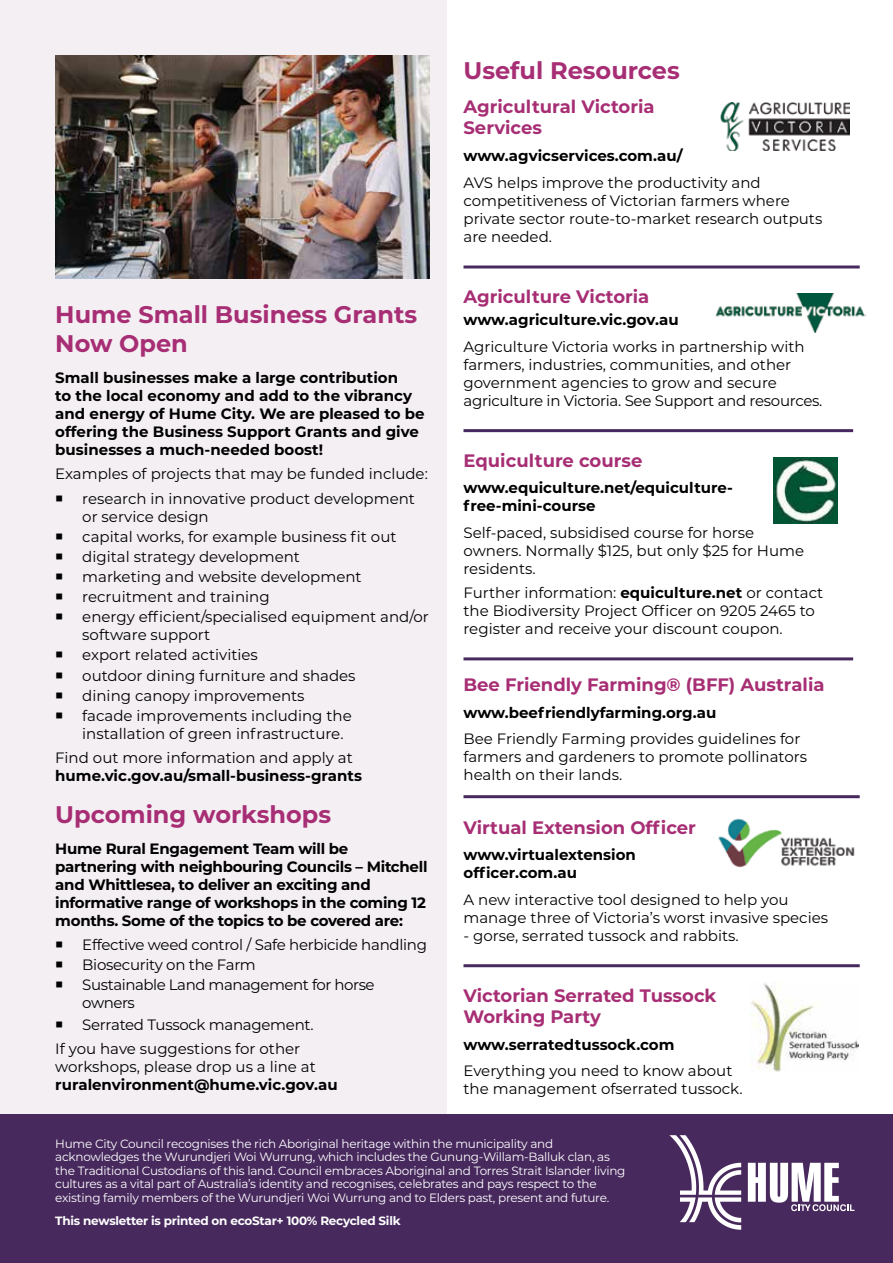
<style>
.page{position:relative;width:893px;height:1263px;background:#fff}
.page>*{position:absolute;margin:0;border:0;box-sizing:border-box;transform-origin:0 0}
.t1{font:700 24px/28.8px "Montserrat";color:#a72e74}
.t2{font:700 18px/21.6px "Montserrat";color:#a72e74}
.t3{font:15px/18px "Montserrat";color:#000}
.t4{font:700 15px/18px "Montserrat";color:#000}
.t5{font:700 15px/18px "Montserrat";letter-spacing:-.02em;color:#000}
.t6{font:15px/20.1px "Montserrat";letter-spacing:-.02em;color:#000}
.t7{font:12px/13.5px "Montserrat";letter-spacing:-.02em;color:#fff}
.t8{font:700 12px "Montserrat";letter-spacing:-.02em;color:#fff}
.s1{font-weight:700}
</style>
<div class="page">
<div style="left:0;top:0;width:446px;height:1114px;background:#f4eff3"></div>
<div style="left:0;top:1114px;width:893px;height:149px;background:#47295d"></div>
<svg style="left:748px;top:1163px;width:106px;height:48px"></svg>
<svg style="left:669px;top:1135px;width:72px;height:95px"></svg>
<hr style="left:463px;top:265px;width:397px;height:3px;background:#47295d">
<hr style="left:463px;top:429px;width:390px;height:3px;background:#47295d">
<hr style="left:463px;top:657px;width:390px;height:3px;background:#47295d">
<hr style="left:463px;top:795px;width:397px;height:3px;background:#47295d">
<hr style="left:463px;top:964px;width:397px;height:3px;background:#47295d">
<img style="left:715px;top:294px;width:150px;height:38px">
<img style="left:720px;top:102px;width:129px;height:49px">
<img style="left:773px;top:457px;width:65px;height:66px">
<img style="left:751px;top:982px;width:107px;height:89px">
<img style="left:718px;top:818px;width:137px;height:50px">
<img style="left:55px;top:55px;width:374px;height:223px">
<h1 class="t1" style="left:55px;top:299px;width:363px">Hume Small Business Grants<br>Now Open</h1>
<p class="t4" style="left:55px;top:368px;width:371px">Small businesses make a large contribution<br>to the local economy and add to the vibrancy and energy of Hume City. We are pleased to be offering the Business Support Grants and give businesses a much-needed boost!</p>
<p class="t3" style="left:82px;top:461px;width:347px;line-height:24.3px;text-indent:-27px">Examples of projects that may be funded include: research in innovative product development</p>
<p class="t3" style="left:82px;top:506px;width:348px;line-height:20.1px">or service design<br>capital works, for example business fit out digital strategy development<br>marketing and website development recruitment and training<br>energy efficient/specialised equipment and/or</p>
<p class="t3" style="left:82px;top:624px;width:275px;line-height:20.1px">software support<br>export related activities<br>outdoor dining furniture and shades dining canopy improvements facade improvements including the</p>
<p class="t3" style="left:55px;top:721px;width:299px;line-height:24.3px;text-indent:27px">installation of green infrastructure.<br>Find out more information and apply at</p>
<p class="t4" style="left:55px;top:766px;width:308px">hume.vic.gov.au/small-business-grants</p>
<h1 class="t1" style="left:55px;top:799px;width:277px">Upcoming workshops</h1>
<p class="t5" style="left:55px;top:838px;width:374px">Hume Rural Engagement Team will be partnering with neighbouring Councils – Mitchell and Whittlesea, to deliver an exciting and informative range of workshops in the coming 12 months. Some of the topics to be covered are:</p>
<p class="t6" style="left:82px;top:934px;width:346px">Effective weed control / Safe herbicide handling<br>Biosecurity on the Farm<br>Sustainable Land management for horse</p>
<p class="t6" style="left:82px;top:991px;width:233px;line-height:21.6px">owners<br>Serrated Tussock management.</p>
<p class="t3" style="left:55px;top:1039px;width:262px">If you have suggestions for other workshops, please drop us a line at</p>
<p class="t4" style="left:55px;top:1075px;width:284px">ruralenvironment@hume.vic.gov.au</p>
<h1 class="t1" style="left:463px;top:54px;width:218px">Useful Resources</h1>
<p class="t2" style="left:463px;top:95px;width:193px">Agricultural Victoria<br>Services</p>
<p class="t4" style="left:463px;top:146px;width:221px">www.agvicservices.com.au/</p>
<p class="t3" style="left:463px;top:173px;width:360px">AVS helps improve the productivity and competitiveness of Victorian farmers where private sector route-to-market research outputs are needed.</p>
<p class="t2" style="left:463px;top:285px;width:187px">Agriculture Victoria</p>
<p class="t4" style="left:463px;top:310px;width:217px">www.agriculture.vic.gov.au</p>
<p class="t3" style="left:463px;top:337px;width:360px">Agriculture Victoria works in partnership with farmers, industries, communities, and other government agencies to grow and secure agriculture in Victoria. See Support and resources.</p>
<p class="t2" style="left:463px;top:448px;width:180px">Equiculture course</p>
<p class="t4" style="left:463px;top:478px;width:271px">www.equiculture.net/equiculture&shy;free-mini-course</p>
<p class="t3" style="left:463px;top:523px;width:342px">Self-paced, subsidised course for horse owners. Normally $125, but only $25 for Hume residents.</p>
<p class="t3" style="left:463px;top:583px;width:361px">Further information: <span class="s1">equiculture.net</span> or contact the Biodiversity Project Officer on 9205 2465 to register and receive your discount coupon.</p>
<p class="t2" style="left:463px;top:673px;width:363px">Bee Friendly Farming® (BFF) Australia</p>
<p class="t4" style="left:463px;top:703px;width:254px">www.beefriendlyfarming.org.au</p>
<p class="t3" style="left:463px;top:729px;width:345px">Bee Friendly Farming provides guidelines for farmers and gardeners to promote pollinators health on their lands.</p>
<p class="t2" style="left:463px;top:816px;width:234px">Virtual Extension Officer</p>
<p class="t4" style="left:463px;top:845px;width:174px">www.virtualextension officer.com.au</p>
<p class="t3" style="left:463px;top:890px;width:366px">A new interactive tool designed to help you manage three of Victoria’s worst invasive species</p>
<p class="t3" style="left:463px;top:926px;width:277px">- gorse, serrated tussock and rabbits.</p>
<p class="t2" style="left:463px;top:983px;width:254px">Victorian Serrated Tussock<br>Working Party</p>
<p class="t4" style="left:463px;top:1034px;width:212px">www.serratedtussock.com</p>
<p class="t3" style="left:463px;top:1061px;width:280px">Everything you need to know about the management ofserrated tussock.</p>
<p class="t7" style="left:55px;top:1136px;width:572px">Hume City Council recognises the rich Aboriginal heritage within the municipality and acknowledges the Wurundjeri Woi Wurrung, which includes the Gunung-Willam-Balluk clan, as the Traditional Custodians of this land. Council embraces Aboriginal and Torres Strait Islander living cultures as a vital part of Australia’s identity and recognises, celebrates and pays respect to the existing family members of the Wurundjeri Woi Wurrung and to Elders past, present and future.</p>
<p class="t8" style="left:55px;top:1212px;width:347px">This newsletter is printed on ecoStar+ 100% Recycled Silk</p>
</div>
